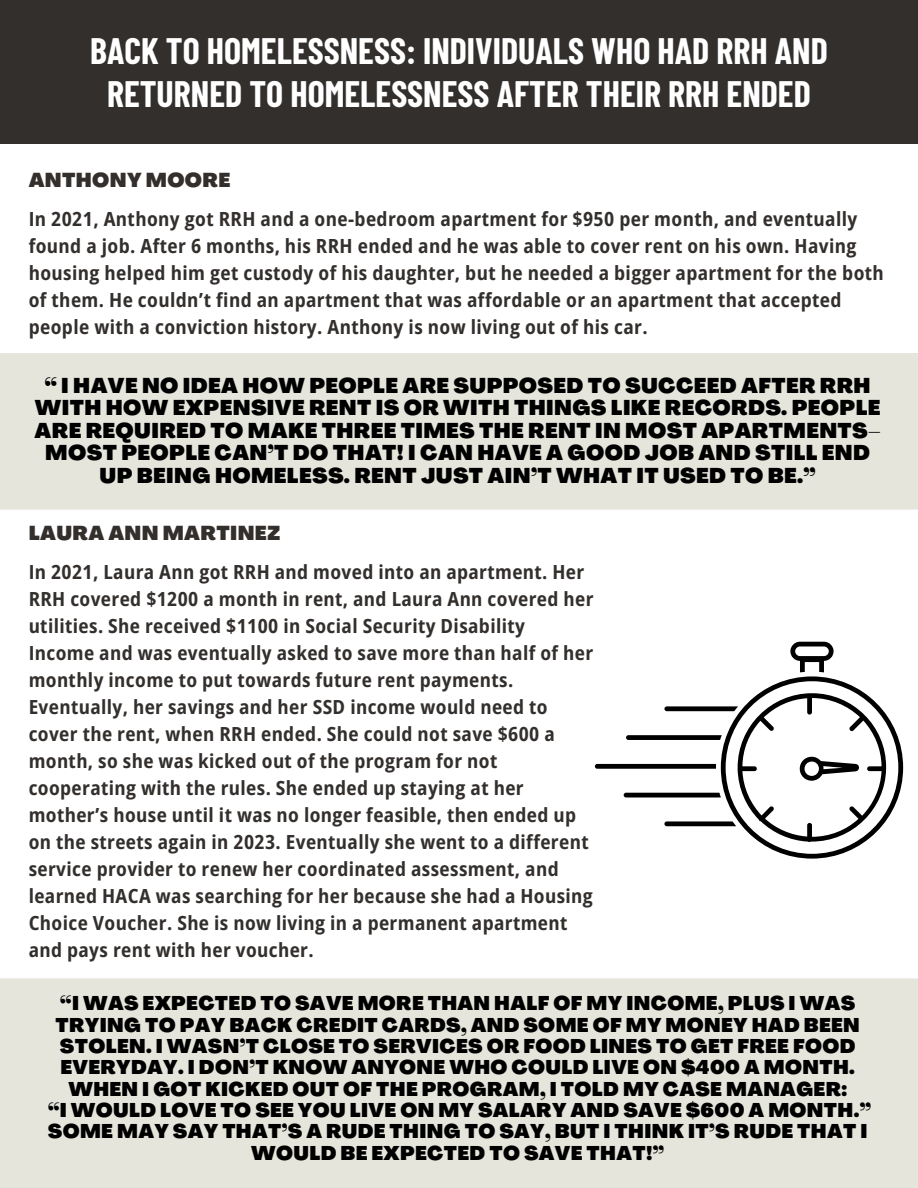
<style>
.page{position:relative;width:918px;height:1188px;background:#fff}
.page>*{position:absolute;margin:0;border:0;box-sizing:border-box;transform-origin:0 0}
.t1{font:700 36px/42.8px "Barlow Condensed";color:#fff;text-align:center}
.t2{font:900 21px/22.5px "Agrandir";letter-spacing:.02em;color:#000;text-align:center}
.t3{font:900 19.8px "Agrandir";letter-spacing:.02em;color:#332f2d}
.t4{font:700 semi-condensed 19.5px/27px "Open Sans";letter-spacing:.02em;color:#332f2d}
.t5{font:900 19.5px/21.3px "Agrandir";letter-spacing:.02em;color:#000;text-align:center}
</style>
<div class="page">
<div style="left:0;top:0;width:918px;height:144px;background:#332f2d"></div>
<div style="left:0;top:978px;width:918px;height:210px;background:#e5e5dc"></div>
<div style="left:0;top:353px;width:918px;height:157px;background:#e5e5dc"></div>
<svg style="left:595px;top:642px;width:308px;height:217px"></svg>
<h2 class="t1" style="left:90px;top:28px;width:739px">BACK TO HOMELESSNESS: INDIVIDUALS WHO HAD RRH AND<br>RETURNED TO HOMELESSNESS AFTER THEIR RRH ENDED</h2>
<p class="t3" style="left:29px;top:172px;width:203px">ANTHONY MOORE</p>
<h1 class="t4" style="left:29px;top:205px;width:857px">In 2021, Anthony got RRH and a one-bedroom apartment for $950 per month, and eventually found a job. After 6 months, his RRH ended and he was able to cover rent on his own. Having housing helped him get custody of his daughter, but he needed a bigger apartment for the both of them. He couldn’t find an apartment that was affordable or an apartment that accepted people with a conviction history. Anthony is now living out of his car.</h1>
<p class="t2" style="left:35px;top:376px;width:848px">“ I HAVE NO IDEA HOW PEOPLE ARE SUPPOSED TO SUCCEED AFTER RRH WITH HOW EXPENSIVE RENT IS OR WITH THINGS LIKE RECORDS. PEOPLE ARE REQUIRED TO MAKE THREE TIMES THE RENT IN MOST APARTMENTS– MOST PEOPLE CAN’T DO THAT! I CAN HAVE A GOOD JOB AND STILL END UP BEING HOMELESS. RENT JUST AIN’T WHAT IT USED TO BE.”</p>
<h2 class="t3" style="left:29px;top:525px;width:253px">LAURA ANN MARTINEZ</h2>
<h2 class="t4" style="left:29px;top:558px;width:566px">In 2021, Laura Ann got RRH and moved into an apartment. Her RRH covered $1200 a month in rent, and Laura Ann covered her utilities. She received $1100 in Social Security Disability Income and was eventually asked to save more than half of her monthly income to put towards future rent payments.<br>Eventually, her savings and her SSD income would need to cover the rent, when RRH ended. She could not save $600 a month, so she was kicked out of the program for not cooperating with the rules. She ended up staying at her mother’s house until it was no longer feasible, then ended up on the streets again in 2023. Eventually she went to a different service provider to renew her coordinated assessment, and learned HACA was searching for her because she had a Housing Choice Voucher. She is now living in a permanent apartment and pays rent with her voucher.</h2>
<p class="t5" style="left:48px;top:995px;width:825px">“I WAS EXPECTED TO SAVE MORE THAN HALF OF MY INCOME, PLUS I WAS TRYING TO PAY BACK CREDIT CARDS, AND SOME OF MY MONEY HAD BEEN STOLEN. I WASN’T CLOSE TO SERVICES OR FOOD LINES TO GET FREE FOOD EVERYDAY. I DON’T KNOW ANYONE WHO COULD LIVE ON $400 A MONTH.<br>WHEN I GOT KICKED OUT OF THE PROGRAM, I TOLD MY CASE MANAGER:<br>“I WOULD LOVE TO SEE YOU LIVE ON MY SALARY AND SAVE $600 A MONTH.” SOME MAY SAY THAT’S A RUDE THING TO SAY, BUT I THINK IT’S RUDE THAT I WOULD BE EXPECTED TO SAVE THAT!”</p>
</div>
